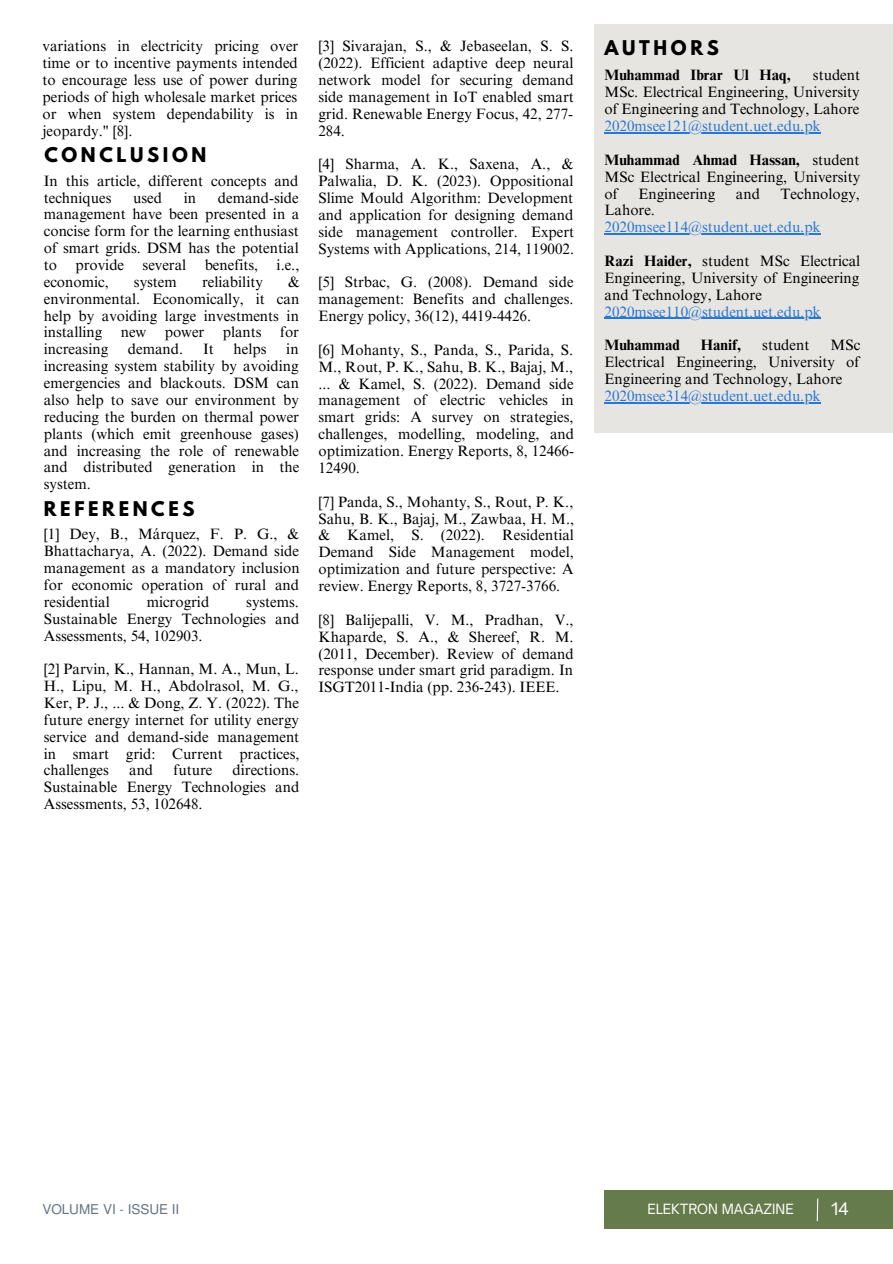
<style>
.page{position:relative;width:893px;height:1264px;background:#fff}
.page>*{position:absolute;margin:0;border:0;box-sizing:border-box;transform-origin:0 0}
.t1{font:700 18px "League Spartan";letter-spacing:.2em;color:#000}
.t2{font:16.5px "Open Sauce One";color:#fff}
.t3{font:15px/16.8px "Times NRMT Pro";color:#000;text-align:justify}
.t4{font:15px "Times NRMT Pro";color:#2877d3}
.t5{font:700 15px "Times NRMT Pro";color:#000}
.t6{font:13.5px "Mukti";color:#637380}
.t7{font:13.5px "Open Sauce One";color:#fff}
.s1{font-weight:700}
</style>
<div class="page">
<div style="left:594px;top:24px;width:298px;height:409px;background:#e7e5e2"></div>
<div style="left:604px;top:1190px;width:288px;height:38px;background:#667b4c"></div>
<svg style="left:816px;top:1198px;width:2px;height:24px"></svg>
<hr style="left:604px;top:132px;width:216px;height:1px;background:#2877d3">
<hr style="left:604px;top:233px;width:216px;height:1px;background:#2877d3">
<hr style="left:604px;top:318px;width:216px;height:1px;background:#2877d3">
<hr style="left:604px;top:402px;width:216px;height:1px;background:#2877d3">
<p class="t3" style="left:43px;top:40px;width:257px">variations in electricity pricing over time or to incentive payments intended to encourage less use of power during periods of high wholesale market prices or when system dependability is in jeopardy." [8].</p>
<p class="t3" style="left:318px;top:40px;width:257px">[3] Sivarajan, S., &amp; Jebaseelan, S. S. (2022). Efficient adaptive deep neural network model for securing demand side management in IoT enabled smart grid. Renewable Energy Focus, 42, 277- 284.</p>
<p class="t3" style="left:318px;top:158px;width:257px">[4] Sharma, A. K., Saxena, A., &amp; Palwalia, D. K. (2023). Oppositional Slime Mould Algorithm: Development and application for designing demand side management controller. Expert Systems with Applications, 214, 119002.</p>
<p class="t3" style="left:318px;top:276px;width:256px">[5] Strbac, G. (2008). Demand side management: Benefits and challenges.<br>Energy policy, 36(12), 4419-4426.</p>
<p class="t3" style="left:318px;top:343px;width:257px">[6] Mohanty, S., Panda, S., Parida, S.<br>M., Rout, P. K., Sahu, B. K., Bajaj, M., ... &amp; Kamel, S. (2022). Demand side management of electric vehicles in smart grids: A survey on strategies, challenges, modelling, modeling, and optimization. Energy Reports, 8, 12466- 12490.</p>
<p class="t3" style="left:318px;top:495px;width:257px">[7] Panda, S., Mohanty, S., Rout, P. K., Sahu, B. K., Bajaj, M., Zawbaa, H. M., &amp; Kamel, S. (2022). Residential Demand Side Management model, optimization and future perspective: A review. Energy Reports, 8, 3727-3766.</p>
<p class="t3" style="left:318px;top:613px;width:257px">[8] Balijepalli, V. M., Pradhan, V., Khaparde, S. A., &amp; Shereef, R. M. (2011, December). Review of demand response under smart grid paradigm. In ISGT2011-India (pp. 236-243). IEEE.</p>
<p class="t1" style="left:44px;top:146px;width:163px">CONCLUSION</p>
<p class="t3" style="left:44px;top:174px;width:256px">In this article, different concepts and techniques</p>
<p class="t3" style="left:44px;top:191px;width:257px;text-indent:174px">demand-side management have been presented in a concise form for the learning enthusiast of smart grids. DSM has the potential to provide several benefits, i.e., economic,</p>
<p class="t3" style="left:133px;top:191px;width:30px">used</p>
<p class="t3" style="left:184px;top:191px;width:14px">in</p>
<p class="t3" style="left:134px;top:275px;width:44px">system</p>
<p class="t3" style="left:202px;top:275px;width:62px">reliability</p>
<p class="t3" style="left:44px;top:275px;width:257px;text-indent:244px">&amp; environmental. Economically, it can help by avoiding large investments in installing new power plants for increasing</p>
<p class="t3" style="left:44px;top:343px;width:257px;text-indent:242px">in increasing system stability by avoiding emergencies and blackouts. DSM can also help to save our environment by reducing the burden on thermal power plants (which emit greenhouse gases) and increasing the role of renewable and distributed generation in the system.</p>
<p class="t1" style="left:44px;top:500px;width:152px">REFERENCES</p>
<p class="t3" style="left:128px;top:343px;width:57px">demand.</p>
<p class="t3" style="left:203px;top:343px;width:12px">It</p>
<p class="t3" style="left:233px;top:343px;width:34px">helps</p>
<p class="t3" style="left:44px;top:527px;width:257px">[1] Dey, B., Márquez, F. P. G., &amp; Bhattacharya, A. (2022). Demand side management as a mandatory inclusion for economic operation of rural and residential</p>
<p class="t3" style="left:147px;top:595px;width:64px">microgrid</p>
<p class="t3" style="left:44px;top:595px;width:257px;text-indent:202px">systems.<br>Sustainable Energy Technologies and Assessments, 54, 102903.</p>
<p class="t3" style="left:44px;top:662px;width:257px">[2] Parvin, K., Hannan, M. A., Mun, L.<br>H., Lipu, M. H., Abdolrasol, M. G., Ker, P. J., ... &amp; Dong, Z. Y. (2022). The future energy internet for utility energy service and demand-side management in smart grid: Current practices, challenges</p>
<p class="t3" style="left:44px;top:763px;width:257px;text-indent:189px">directions.<br>Sustainable Energy Technologies and Assessments, 53, 102648.</p>
<p class="t3" style="left:129px;top:763px;width:26px">and</p>
<p class="t3" style="left:173px;top:763px;width:40px">future</p>
<p class="t1" style="left:604px;top:38px;width:116px">AUTHORS</p>
<p class="t5" style="left:604px;top:70px;width:188px">Muhammad Ibrar Ul Haq,</p>
<p class="t3" style="left:604px;top:69px;width:257px;text-indent:208px">student MSc. Electrical Engineering, University of Engineering and Technology, Lahore</p>
<p class="t4" style="left:604px;top:120px;width:218px">2020msee121@student.uet.edu.pk</p>
<p class="t3" style="left:604px;top:153px;width:257px"><span class="s1">Muhammad Ahmad Hassan,</span> student MSc Electrical Engineering, University of</p>
<p class="t3" style="left:638px;top:187px;width:78px">Engineering</p>
<p class="t3" style="left:736px;top:187px;width:26px">and</p>
<p class="t3" style="left:780px;top:187px;width:81px">Technology,</p>
<p class="t3" style="left:604px;top:204px;width:52px">Lahore.</p>
<p class="t4" style="left:604px;top:221px;width:218px">2020msee114@student.uet.edu.pk</p>
<p class="t3" style="left:604px;top:254px;width:257px"><span class="s1">Razi Haider,</span> student MSc Electrical Engineering, University of Engineering and Technology, Lahore</p>
<p class="t4" style="left:604px;top:306px;width:218px">2020msee110@student.uet.edu.pk</p>
<p class="t5" style="left:604px;top:339px;width:77px">Muhammad</p>
<p class="t5" style="left:700px;top:339px;width:42px">Hanif,</p>
<p class="t3" style="left:762px;top:339px;width:49px">student</p>
<p class="t3" style="left:604px;top:339px;width:257px;text-indent:226px">MSc Electrical Engineering, University of Engineering and Technology, Lahore</p>
<p class="t4" style="left:604px;top:390px;width:218px">2020msee314@student.uet.edu.pk</p>
<p class="t6" style="left:42px;top:1199px;width:138px">VOLUME VI - ISSUE II</p>
<p class="t7" style="left:647px;top:1200px;width:148px">ELEKTRON MAGAZINE</p>
<p class="t2" style="left:831px;top:1198px;width:19px">14</p>
</div>
